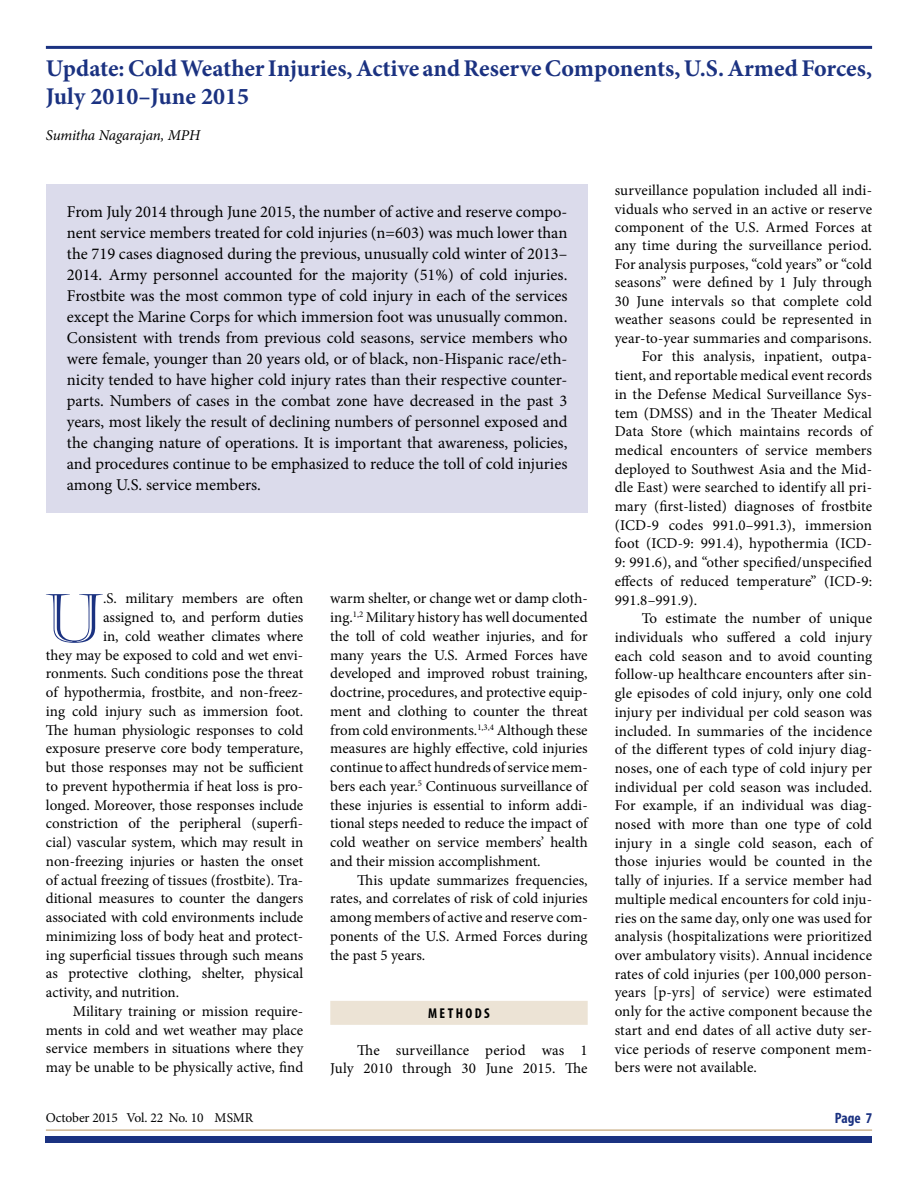
<style>
.page{position:relative;width:918px;height:1188px;background:#fff}
.page>*{position:absolute;margin:0;border:0;box-sizing:border-box;transform-origin:0 0}
.Body_DropCap{font:67.5px "Castellar";color:#1b3281}
.Heads{font:700 24px/28.5px "Minion Pro";color:#1b3281}
.Abstract{font:16.5px/21px "Minion Pro";color:#000;text-align:justify}
.Body{font:15px/18.8px "Minion Pro";letter-spacing:.005em;color:#000;text-align:justify}
.Body_DropCap-2{font:15px "Minion Pro";color:#000}
.Heads_AuthorByline{font:italic 15px "Minion Pro";letter-spacing:-.015em;color:#000}
.t1{font:700 condensed 15px "Myriad Pro";color:#1b3281}
.Heads_Rules{font:700 condensed 14.25px "Myriad Pro";letter-spacing:.175em;color:#000}
.t2{font:13.5px "Minion Pro";letter-spacing:-.01em;color:#010202}
.s1{color:#000}
</style>
<div class="page">
<div style="left:46px;top:1136px;width:826px;height:6px;background:#1b3281"></div>
<hr style="left:46px;top:1129px;width:826px;height:2px;background:#cfb691">
<div style="left:330px;top:1001px;width:258px;height:24px;background:#ece3d5"></div>
<hr style="left:46px;top:46px;width:826px;height:3px;background:#1b3281">
<div style="left:47px;top:184px;width:541px;height:329px;background:#dbdbeb"></div>
<h1 class="Heads" style="left:46px;top:54px;width:828px">Update: Cold Weather Injuries, Active and Reserve Components, U.S. Armed Forces,<br>July 2010–June 2015</h1>
<p class="Heads_AuthorByline" style="left:46px;top:125px;width:156px">Sumitha Nagarajan, MPH</p>
<p class="Abstract" style="left:67px;top:202px;width:502px">From July 2014 through June 2015, the number of active and reserve compo&shy;nent service members treated for cold injuries (n=603) was much lower than the 719 cases diagnosed during the previous, unusually cold winter of 2013– 2014. Army personnel accounted for the majority (51%) of cold injuries.<br>Frostbite was the most common type of cold injury in each of the services except the Marine Corps for which immersion foot was unusually common.<br>Consistent with trends from previous cold seasons, service members who were female, younger than 20 years old, or of black, non-Hispanic race/eth&shy;nicity tended to have higher cold injury rates than their respective counter&shy;parts. Numbers of cases in the combat zone have decreased in the past 3 years, most likely the result of declining numbers of personnel exposed and the changing nature of operations. It is important that awareness, policies, and procedures continue to be emphasized to reduce the toll of cold injuries among U.S. service members.</p>
<p class="Body_DropCap" style="left:45px;top:580px;width:60px">U</p>
<p class="Body_DropCap-2" style="left:103px;top:589px;width:202px">.S. military members are often</p>
<p class="Body_DropCap-2" style="left:103px;top:607px;width:202px">assigned to, and perform duties</p>
<p class="Body_DropCap-2" style="left:103px;top:626px;width:202px">in, cold weather climates where</p>
<p class="Body_DropCap-2" style="left:46px;top:645px;width:259px">they may be exposed to cold and wet envi-</p>
<p class="Body_DropCap-2" style="left:46px;top:664px;width:259px">ronments. Such conditions pose the threat</p>
<p class="Body_DropCap-2" style="left:46px;top:682px;width:259px">of hypothermia, frostbite, and non-freez-</p>
<p class="Body_DropCap-2" style="left:46px;top:701px;width:259px">ing cold injury such as immersion foot.</p>
<p class="Body_DropCap-2" style="left:46px;top:720px;width:259px">The human physiologic responses to cold</p>
<p class="Body_DropCap-2" style="left:46px;top:739px;width:259px">exposure preserve core body temperature,</p>
<p class="Body_DropCap-2" style="left:46px;top:757px;width:259px">but those responses may not be sufficient</p>
<p class="Body_DropCap-2" style="left:46px;top:776px;width:259px">to prevent hypothermia if heat loss is pro-</p>
<p class="Body_DropCap-2" style="left:46px;top:795px;width:259px">longed. Moreover, those responses include</p>
<p class="Body_DropCap-2" style="left:46px;top:814px;width:259px">constriction of the peripheral (superfi-</p>
<p class="Body_DropCap-2" style="left:46px;top:832px;width:259px">cial) vascular system, which may result in</p>
<p class="Body_DropCap-2" style="left:46px;top:851px;width:259px">non-freezing injuries or hasten the onset</p>
<p class="Body_DropCap-2" style="left:46px;top:870px;width:259px">of actual freezing of tissues (frostbite). Tra-</p>
<p class="Body_DropCap-2" style="left:46px;top:889px;width:259px">ditional measures to counter the dangers</p>
<p class="Body_DropCap-2" style="left:46px;top:907px;width:259px">associated with cold environments include</p>
<p class="Body_DropCap-2" style="left:46px;top:926px;width:259px">minimizing loss of body heat and protect-</p>
<p class="Body_DropCap-2" style="left:46px;top:945px;width:259px">ing superficial tissues through such means</p>
<p class="Body_DropCap-2" style="left:46px;top:964px;width:259px">as protective clothing, shelter, physical</p>
<p class="Body_DropCap-2" style="left:46px;top:982px;width:135px">activity, and nutrition.</p>
<p class="Body" style="left:46px;top:1002px;width:259px;text-indent:27px">Military training or mission require&shy;ments in cold and wet weather may place service members in situations where they may be unable to be physically active, find</p>
<p class="Body" style="left:330px;top:589px;width:259px">warm shelter, or change wet or damp cloth&shy;ing.<sup>1,2</sup> Military history has well documented the toll of cold weather injuries, and for many years the U.S. Armed Forces have developed and improved robust training, doctrine, procedures, and protective equip&shy;ment and clothing to counter the threat from cold environments.<sup>1,3,4</sup> Although these measures are highly effective, cold injuries continue to affect hundreds of service mem&shy;bers each year.<sup>5</sup> Continuous surveillance of these injuries is essential to inform addi&shy;tional steps needed to reduce the impact of cold weather on service members’ health and their mission accomplishment.</p>
<p class="Body" style="left:330px;top:871px;width:259px;text-indent:27px">This update summarizes frequencies, rates, and correlates of risk of cold injuries among members of active and reserve com&shy;ponents of the U.S. Armed Forces during the past 5 years.</p>
<h2 class="Heads_Rules" style="left:428px;top:1004px;width:63px">METHODS</h2>
<p class="Body" style="left:330px;top:1041px;width:259px;text-align:right">The surveillance period was 1<br>July 2010 through 30 June 2015. The</p>
<p class="Body" style="left:615px;top:181px;width:259px">surveillance population included all indi&shy;viduals who served in an active or reserve component of the U.S. Armed Forces at any time during the surveillance period.<br>For analysis purposes, “cold years” or “cold seasons” were defined by 1 July through 30 June intervals so that complete cold weather seasons could be represented in year-to-year summaries and comparisons.</p>
<p class="Body" style="left:615px;top:347px;width:259px;text-indent:27px">For this analysis, inpatient, outpa&shy;tient, and reportable medical event records in the Defense Medical Surveillance Sys&shy;tem (DMSS) and in the Theater Medical Data Store (which maintains records of medical encounters of service members deployed to Southwest Asia and the Mid&shy;dle East) were searched to identify all pri&shy;mary (first-listed) diagnoses of frostbite (ICD-9 codes 991.0–991.3), immersion foot (ICD-9: 991.4), hypothermia (ICD-9: 991.6), and “other specified/unspecified effects of reduced temperature” (ICD-9:<br>991.8–991.9).</p>
<p class="Body" style="left:615px;top:609px;width:259px;text-indent:27px">To estimate the number of unique individuals who suffered a cold injury each cold season and to avoid counting follow-up healthcare encounters after sin&shy;gle episodes of cold injury, only one cold injury per individual per cold season was included. In summaries of the incidence of the different types of cold injury diag&shy;noses, one of each type of cold injury per individual per cold season was included.<br>For example, if an individual was diag&shy;nosed with more than one type of cold injury in a single cold season, each of those injuries would be counted in the tally of injuries. If a service member had multiple medical encounters for cold inju&shy;ries on the same day, only one was used for analysis (hospitalizations were prioritized over ambulatory visits). Annual incidence rates of cold injuries (per 100,000 person&shy;years [p-yrs] of service) were estimated only for the active component because the start and end dates of all active duty ser&shy;vice periods of reserve component mem&shy;bers were not available.</p>
<p class="t2" style="left:46px;top:1109px;width:209px">October 2015 Vol. 22 No. 10 <span class="s1">MSMR</span></p>
<p class="t1" style="left:835px;top:1109px;width:39px">Page 7</p>
</div>
